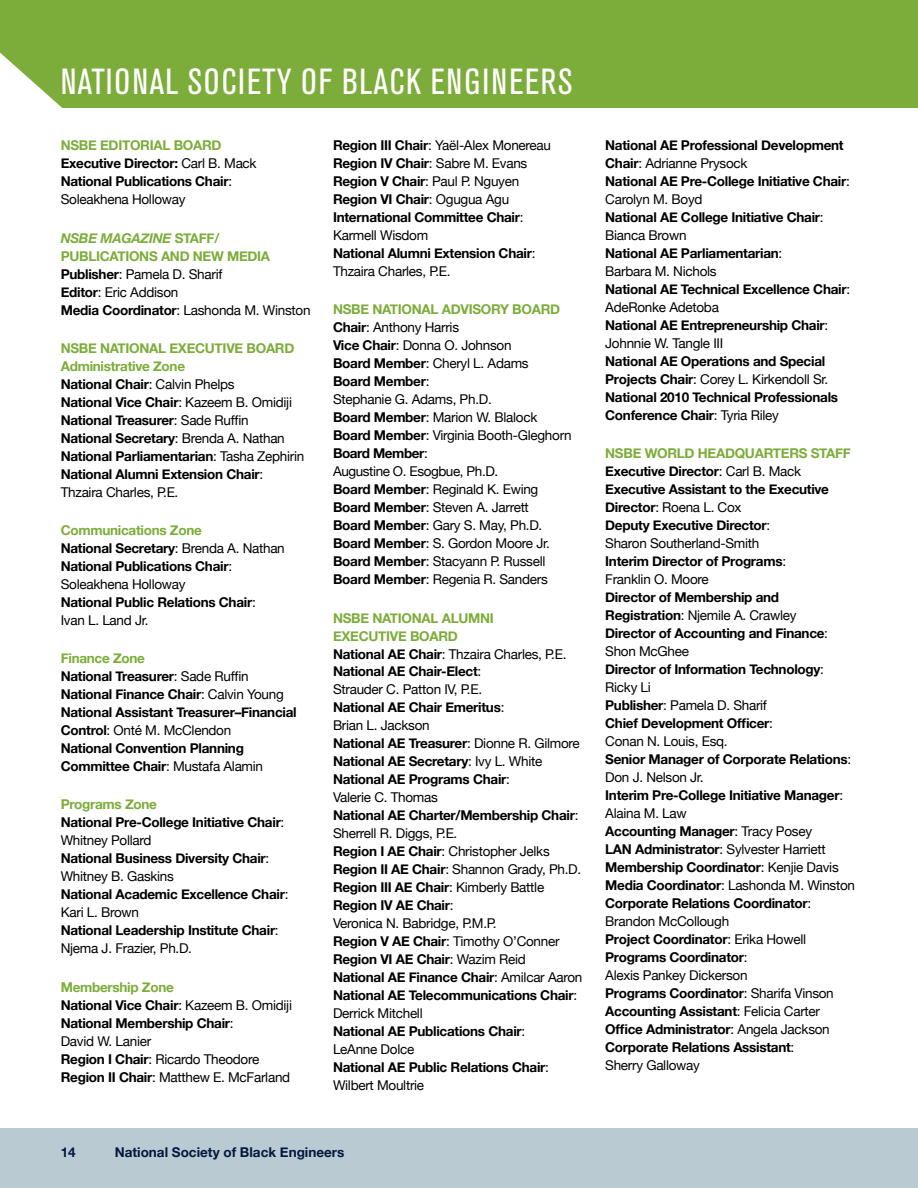
<style>
.page{position:relative;width:918px;height:1188px;background:#fff}
.page>*{position:absolute;margin:0;border:0;box-sizing:border-box;transform-origin:0 0}
.t1{font:condensed 36px "Akzidenz Grotesk BE";letter-spacing:.04em;color:#fff}
.t2{font:700 13.5px/18px "Helvetica Neue";letter-spacing:-.02em;color:#000}
.t3{font:13.5px/18px "Helvetica Neue";letter-spacing:-.02em;color:#000}
.t4{font:700 13.5px "Helvetica Neue";letter-spacing:-.02em;color:#7cac39}
.t5{font:700 13.5px "Helvetica Neue";color:#00193d}
.t6{font:italic 700 13.5px "Helvetica Neue";letter-spacing:-.02em;color:#7cac39}
.s1{color:#7cac39}
.s2{font-weight:400}
.s3{font-style:normal}
.s4{font-weight:700;color:#7cac39}
.s5{font-weight:700}
</style>
<div class="page">
<div style="left:0;top:1128px;width:918px;height:60px;background:#bacad3"></div>
<div style="left:0;top:0;width:918px;height:108px;background:#7cac39"></div>
<h1 class="t1" style="left:61px;top:62px;width:511px">NATIONAL SOCIETY OF BLACK ENGI NEERS</h1>
<p class="t2" style="left:61px;top:136px;width:197px;text-indent:113px"><span class="s1">Board<br></span>Executive Director: <span class="s2">Carl B. Mack<br></span>National Publications Chair<span class="s2">:<br>Soleakhena Holloway</span></p>
<p class="t6" style="left:61px;top:229px;width:132px">NSBE MAGAZINE <span class="s3">Staff</span></p>
<p class="t4" style="left:214px;top:229px;width:7px">/</p>
<p class="t4" style="left:61px;top:247px;width:18px">Publications</p>
<p class="t4" style="left:161px;top:247px;width:11px">and</p>
<p class="t4" style="left:61px;top:137px;width:57px">NSBE Editorial</p>
<p class="t3" style="left:61px;top:247px;width:251px;text-indent:132px"><span class="s4">New Media<br></span><span class="s5">Publisher</span>: Pamela D. Sharif<br><span class="s5">Editor</span>: Eric Addison<br><span class="s5">Media Coordinator</span>: Lashonda M. Winston</p>
<p class="t4" style="left:61px;top:340px;width:59px">NSBE National</p>
<p class="t4" style="left:169px;top:340px;width:18px">Executive</p>
<p class="t4" style="left:247px;top:340px;width:20px">Board</p>
<p class="t2" style="left:61px;top:357px;width:245px"><span class="s1">Administrative Zone<br></span>National Chair<span class="s2">: Calvin Phelps<br></span>National Vice Chair<span class="s2">: Kazeem B. Omidiji<br></span>National Treasurer<span class="s2">: Sade Ruffin<br></span>National Secretary<span class="s2">: Brenda A. Nathan<br></span>National Parliamentarian<span class="s2">: Tasha Zephirin<br></span>National Alumni Extension Chair<span class="s2">:<br>Thzaira Charles, P.E.</span></p>
<p class="t2" style="left:61px;top:521px;width:226px"><span class="s1">Communications Zone<br></span>National Secretary<span class="s2">: Brenda A. Nathan<br></span>National Publications Chair<span class="s2">:<br>Soleakhena Holloway<br></span>National Public Relations Chair<span class="s2">:<br>Ivan L. Land Jr.</span></p>
<p class="t2" style="left:61px;top:649px;width:237px"><span class="s1">Finance Zone<br></span>National Treasurer<span class="s2">: Sade Ruffin<br></span>National Finance Chair<span class="s2">: Calvin Young<br></span>National Assistant Treasurer–Financial<br>Control<span class="s2">: Onté M. McClendon<br></span>National Convention Planning<br>Committee Chair<span class="s2">: Mustafa Alamin</span></p>
<p class="t2" style="left:61px;top:795px;width:229px"><span class="s1">Programs Zone<br></span>National Pre-College Initiative Chair<span class="s2">:<br>Whitney Pollard<br></span>National Business Diversity Chair<span class="s2">:<br>Whitney B. Gaskins<br></span>National Academic Excellence Chair<span class="s2">:<br>Kari L. Brown<br></span>National Leadership Institute Chair<span class="s2">:<br>Njema J. Frazier, Ph.D.</span></p>
<p class="t2" style="left:61px;top:978px;width:233px"><span class="s1">Membership Zone<br></span>National Vice Chair<span class="s2">: Kazeem B. Omidiji<br></span>National Membership Chair<span class="s2">:<br>David W. Lanier<br></span>Region I Chair<span class="s2">: Ricardo Theodore<br></span>Region II Chair<span class="s2">: Matthew E. McFarland</span></p>
<p class="t2" style="left:333px;top:136px;width:219px">Region III Chair<span class="s2">: Yaël-Alex Monereau<br></span>Region IV Chair<span class="s2">: Sabre M. Evans<br></span>Region V Chair<span class="s2">: Paul P. Nguyen<br></span>Region VI Chair<span class="s2">: Ogugua Agu<br></span>International Committee Chair<span class="s2">:<br>Karmell Wisdom<br></span>National Alumni Extension Chair<span class="s2">:<br>Thzaira Charles, P.E.</span></p>
<p class="t4" style="left:333px;top:301px;width:59px">NSBE National</p>
<p class="t4" style="left:442px;top:301px;width:19px">Advisory</p>
<p class="t4" style="left:512px;top:301px;width:20px">Board</p>
<p class="t3" style="left:333px;top:318px;width:240px"><span class="s5">Chair</span>: Anthony Harris<br><span class="s5">Vice Chair</span>: Donna O. Johnson<br><span class="s5">Board Member</span>: Cheryl L. Adams<br><span class="s5">Board Member</span>:<br>Stephanie G. Adams, Ph.D.<br><span class="s5">Board Member</span>: Marion W. Blalock<br><span class="s5">Board Member</span>: Virginia Booth-Gleghorn<br><span class="s5">Board Member</span>:<br>Augustine O. Esogbue, Ph.D.<br><span class="s5">Board Member</span>: Reginald K. Ewing<br><span class="s5">Board Member</span>: Steven A. Jarrett<br><span class="s5">Board Member</span>: Gary S. May, Ph.D.<br><span class="s5">Board Member</span>: S. Gordon Moore Jr.<br><span class="s5">Board Member</span>: Stacyann P. Russell<br><span class="s5">Board Member</span>: Regenia R. Sanders</p>
<p class="t4" style="left:333px;top:609px;width:59px">NSBE National</p>
<p class="t4" style="left:442px;top:609px;width:19px">Alumni</p>
<p class="t4" style="left:333px;top:627px;width:18px">Executive</p>
<p class="t2" style="left:333px;top:626px;width:251px;text-indent:77px"><span class="s1">Board<br></span>National AE Chair<span class="s2">: Thzaira Charles, P.E.<br></span>National AE Chair-Elect<span class="s2">:<br>Strauder C. Patton IV, P.E.<br></span>National AE Chair Emeritus<span class="s2">:<br>Brian L. Jackson<br></span>National AE Treasurer<span class="s2">: Dionne R. Gilmore<br></span>National AE Secretary<span class="s2">: Ivy L. White<br></span>National AE Programs Chair<span class="s2">:<br>Valerie C. Thomas<br></span>National AE Charter/Membership Chair<span class="s2">:<br>Sherrell R. Diggs, P.E.<br></span>Region I AE Chair<span class="s2">: Christopher Jelks<br></span>Region II AE Chair<span class="s2">: Shannon Grady, Ph.D.<br></span>Region III AE Chair<span class="s2">: Kimberly Battle<br></span>Region IV AE Chair<span class="s2">:<br>Veronica N. Babridge, P.M.P.<br></span>Region V AE Chair<span class="s2">: Timothy O’Conner<br></span>Region VI AE Chair<span class="s2">: Wazim Reid<br></span>National AE Finance Chair<span class="s2">: Amilcar Aaron<br></span>National AE Telecommunications Chair<span class="s2">:<br>Derrick Mitchell<br></span>National AE Publications Chair<span class="s2">:<br>LeAnne Dolce<br></span>National AE Public Relations Chair<span class="s2">:<br>Wilbert Moultrie</span></p>
<p class="t5" style="left:61px;top:1144px;width:17px">14</p>
<p class="t5" style="left:115px;top:1144px;width:231px">National Society of Black Engineers</p>
<p class="t2" style="left:605px;top:136px;width:246px">National AE Professional Development<br>Chair<span class="s2">: Adrianne Prysock<br></span>National AE Pre-College Initiative Chair<span class="s2">:<br>Carolyn M. Boyd<br></span>National AE College Initiative Chair<span class="s2">:<br>Bianca Brown<br></span>National AE Parliamentarian<span class="s2">:<br>Barbara M. Nichols<br></span>National AE Technical Excellence Chair<span class="s2">:<br>AdeRonke Adetoba<br></span>National AE Entrepreneurship Chair<span class="s2">:<br>Johnnie W. Tangle III</span></p>
<p class="t2" style="left:605px;top:352px;width:234px">National AE Operations and Special Projects Chair<span class="s2">: Corey L. Kirkendoll Sr.<br></span>National 2010 Technical Professionals Conference Chair<span class="s2">: Tyria Riley</span></p>
<p class="t4" style="left:605px;top:445px;width:62px">NSBE World</p>
<p class="t4" style="left:698px;top:445px;width:20px">Head</p>
<p class="t4" style="left:735px;top:445px;width:21px">quarters</p>
<p class="t4" style="left:811px;top:445px;width:18px">Staff</p>
<p class="t2" style="left:605px;top:462px;width:225px">Executive Director<span class="s2">: Carl B. Mack<br></span>Executive Assistant to the Executive<br>Director<span class="s2">: Roena L. Cox<br></span>Deputy Executive Director<span class="s2">:<br>Sharon Southerland-Smith<br></span>Interim Director of Programs<span class="s2">:<br>Franklin O. Moore</span></p>
<p class="t2" style="left:605px;top:588px;width:251px">Director of Membership and<br>Registration<span class="s2">: Njemile A. Crawley<br></span>Director of Accounting and Finance<span class="s2">:<br>Shon McGhee<br></span>Director of Information Technology<span class="s2">:<br>Ricky Li<br></span>Publisher<span class="s2">: Pamela D. Sharif<br></span>Chief Development Officer<span class="s2">:<br>Conan N. Louis, Esq.<br></span>Senior Manager of Corporate Relations<span class="s2">:<br>Don J. Nelson Jr.<br></span>Interim Pre-College Initiative Manager<span class="s2">:<br>Alaina M. Law<br></span>Accounting Manager<span class="s2">: Tracy Posey<br></span>LAN Administrator<span class="s2">: Sylvester Harriett<br></span>Membership Coordinator<span class="s2">: Kenjie Davis<br></span>Media Coordinator<span class="s2">: Lashonda M. Winston<br></span>Corporate Relations Coordinator<span class="s2">:<br>Brandon McCollough<br></span>Project Coordinator<span class="s2">: Erika Howell<br></span>Programs Coordinator<span class="s2">:<br>Alexis Pankey Dickerson<br></span>Programs Coordinator<span class="s2">: Sharifa Vinson<br></span>Accounting Assistant<span class="s2">: Felicia Carter<br></span>Office Administrator<span class="s2">: Angela Jackson<br></span>Corporate Relations Assistant<span class="s2">:<br>Sherry Galloway</span></p>
</div>
